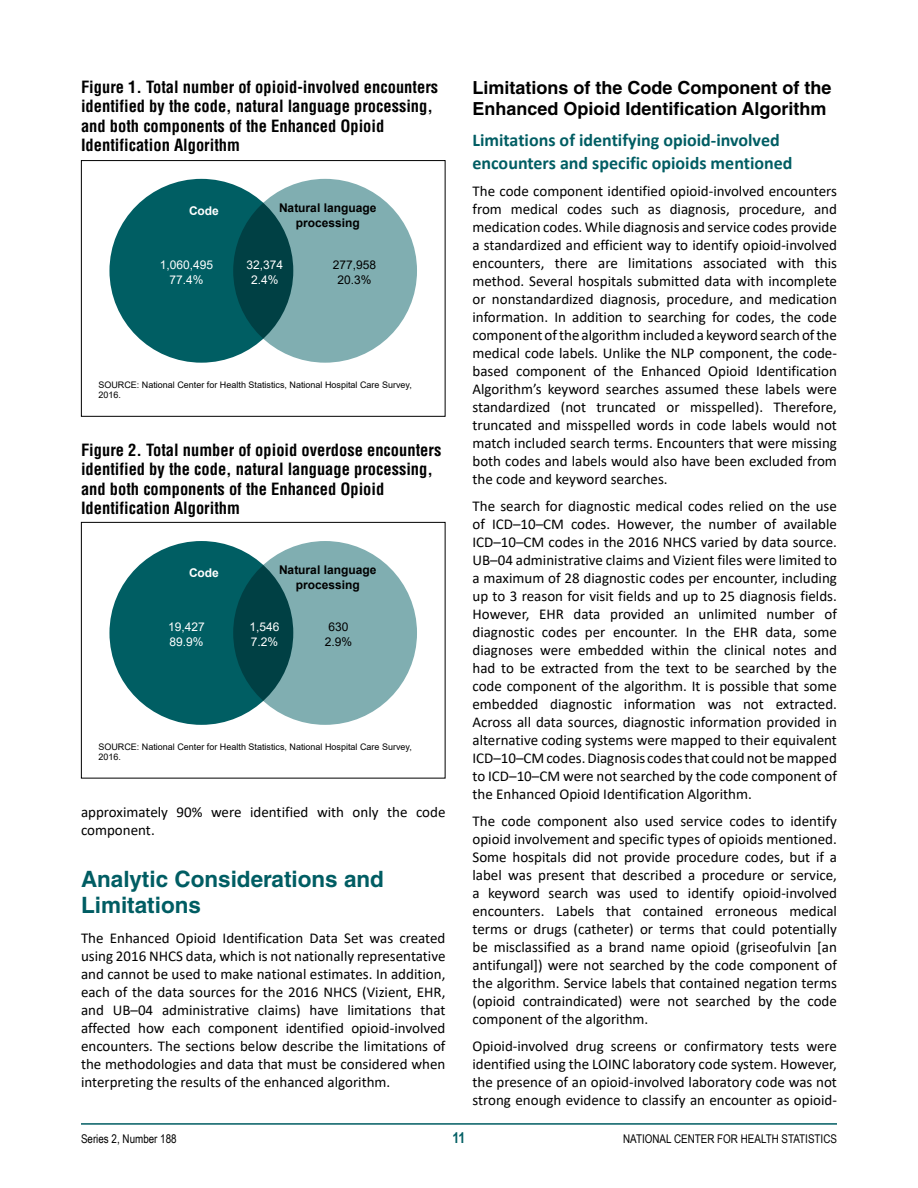
<style>
.page{position:relative;width:918px;height:1188px;background:#fff}
.page>*{position:absolute;margin:0;border:0;box-sizing:border-box;transform-origin:0 0}
.t1{font:700 22.5px/25.5px "Helvetica LT Std";color:#005d63}
.t2{font:700 18px/22.5px "Calibri";color:#005d63}
.t3{font:700 18px/21px "Helvetica LT Std";color:#000}
.t4{font:700 condensed 16.5px/19.5px "Helvetica LT Std";color:#000}
.t5{font:15px/18px "Calibri";color:#000;text-align:justify}
.t6{font:700 15px "Arial Narrow";color:#005d63}
.t7{font:12px "Arial Narrow";color:#000}
.t8{font:700 12px/15px "Arial";color:#000;text-align:center}
.t9{font:12px/15px "Arial";color:#fff;text-align:center}
.t10{font:12px/15px "Arial";color:#000;text-align:center}
.t11{font:700 12px "Arial";color:#fff}
.t12{font:9px/10.8px "Arial";color:#000}
</style>
<div class="page">
<hr style="left:81px;top:1123px;width:756px;height:2px;background:#005d63">
<div style="left:109px;top:179px;width:184px;height:184px;background:#005e63;border-radius:50%"></div>
<svg style="left:233px;top:179px;width:184px;height:184px;background:#649699"></svg>
<div style="left:81px;top:160px;width:365px;height:257px;border:1px solid #000"></div>
<div style="left:109px;top:541px;width:184px;height:184px;background:#005e63;border-radius:50%"></div>
<svg style="left:233px;top:541px;width:184px;height:184px;background:#649699"></svg>
<div style="left:81px;top:522px;width:365px;height:256px;border:1px solid #000"></div>
<p class="t4" style="left:81px;top:77px;width:359px">Figure 1. Total number of opioid-involved encounters identified by the code, natural language processing, and both components of the Enhanced Opioid Identification Algorithm</p>
<p class="t11" style="left:189px;top:203px;width:31px">Code</p>
<p class="t8" style="left:279px;top:201px;width:99px">Natural language processing</p>
<p class="t9" style="left:160px;top:258px;width:55px">1,060,495<br>77.4%</p>
<p class="t9" style="left:247px;top:258px;width:38px">32,374<br>2.4%</p>
<p class="t10" style="left:333px;top:258px;width:45px">277,958<br>20.3%</p>
<p class="t12" style="left:98px;top:379px;width:315px">SOURCE: National Center for Health Statistics, National Hospital Care Survey,<br>2016.</p>
<p class="t12" style="left:103px;top:379px;width:316px">SOURCE: National Center for Health Statistics, National Hospital Care Survey,<br>2016.</p>
<p class="t4" style="left:81px;top:440px;width:362px">Figure 2. Total number of opioid overdose encounters identified by the code, natural language processing, and both components of the Enhanced Opioid Identification Algorithm</p>
<p class="t11" style="left:189px;top:565px;width:31px">Code</p>
<p class="t8" style="left:279px;top:563px;width:99px">Natural language processing</p>
<p class="t9" style="left:168px;top:620px;width:38px;text-align:left">19,427<br>89.9%</p>
<p class="t9" style="left:250px;top:620px;width:32px;text-align:left">1,546<br>7.2%</p>
<p class="t10" style="left:325px;top:620px;width:29px">630<br>2.9%</p>
<p class="t12" style="left:103px;top:740px;width:316px">SOURCE: National Center for Health Statistics, National Hospital Care Survey,<br>2016.</p>
<p class="t12" style="left:98px;top:741px;width:315px">SOURCE: National Center for Health Statistics, National Hospital Care Survey,<br>2016.</p>
<p class="t5" style="left:81px;top:802px;width:366px">approximately 90% were identified with only the code component.</p>
<h2 class="t1" style="left:81px;top:866px;width:305px">Analytic Considerations and<br>Limitations</h2>
<p class="t5" style="left:81px;top:928px;width:366px">The Enhanced Opioid Identification Data Set was created using 2016 NHCS data, which is not nationally representative and cannot be used to make national estimates. In addition, each of the data sources for the 2016 NHCS (Vizient, EHR, and UB–04 administrative claims) have limitations that affected how each component identified opioid-involved encounters. The sections below describe the limitations of the methodologies and data that must be considered when interpreting the results of the enhanced algorithm.</p>
<h3 class="t3" style="left:472px;top:77px;width:361px">Limitations of the Code Component of the<br>Enhanced Opioid Identification Algorithm</h3>
<h4 class="t2" style="left:472px;top:129px;width:322px">Limitations of identifying opioid-involved encounters and specific opioids mentioned</h4>
<p class="t5" style="left:472px;top:182px;width:366px">The code component identified opioid-involved encounters from medical codes such as diagnosis, procedure, and medication codes. While diagnosis and service codes provide a standardized and efficient way to identify opioid-involved encounters, there are limitations associated with this method. Several hospitals submitted data with incomplete or nonstandardized diagnosis, procedure, and medication information. In addition to searching for codes, the code component of the algorithm included a keyword search of the medical code labels. Unlike the NLP component, the code&shy;based component of the Enhanced Opioid Identification Algorithm’s keyword searches assumed these labels were standardized (not truncated or misspelled). Therefore, truncated and misspelled words in code labels would not match included search terms. Encounters that were missing both codes and labels would also have been excluded from the code and keyword searches.</p>
<p class="t5" style="left:472px;top:497px;width:366px">The search for diagnostic medical codes relied on the use of ICD–10–CM codes. However, the number of available ICD–10–CM codes in the 2016 NHCS varied by data source.<br>UB–04 administrative claims and Vizient files were limited to a maximum of 28 diagnostic codes per encounter, including up to 3 reason for visit fields and up to 25 diagnosis fields.<br>However, EHR data provided an unlimited number of diagnostic codes per encounter. In the EHR data, some diagnoses were embedded within the clinical notes and had to be extracted from the text to be searched by the code component of the algorithm. It is possible that some embedded diagnostic information was not extracted.<br>Across all data sources, diagnostic information provided in alternative coding systems were mapped to their equivalent ICD–10–CM codes. Diagnosis codes that could not be mapped to ICD–10–CM were not searched by the code component of the Enhanced Opioid Identification Algorithm.</p>
<p class="t5" style="left:472px;top:812px;width:366px">The code component also used service codes to identify opioid involvement and specific types of opioids mentioned.<br>Some hospitals did not provide procedure codes, but if a label was present that described a procedure or service, a keyword search was used to identify opioid-involved encounters. Labels that contained erroneous medical terms or drugs (catheter) or terms that could potentially be misclassified as a brand name opioid (griseofulvin [an antifungal]) were not searched by the code component of the algorithm. Service labels that contained negation terms (opioid contraindicated) were not searched by the code component of the algorithm.</p>
<p class="t5" style="left:472px;top:1037px;width:366px">Opioid-involved drug screens or confirmatory tests were identified using the LOINC laboratory code system. However, the presence of an opioid-involved laboratory code was not strong enough evidence to classify an encounter as opioid-</p>
<p class="t7" style="left:81px;top:1130px;width:97px">Series 2, Number 188</p>
<p class="t6" style="left:452px;top:1126px;width:15px">11</p>
<p class="t7" style="left:623px;top:1130px;width:215px">NATIONAL CENTER FOR HEALTH STATISTICS</p>
</div>
